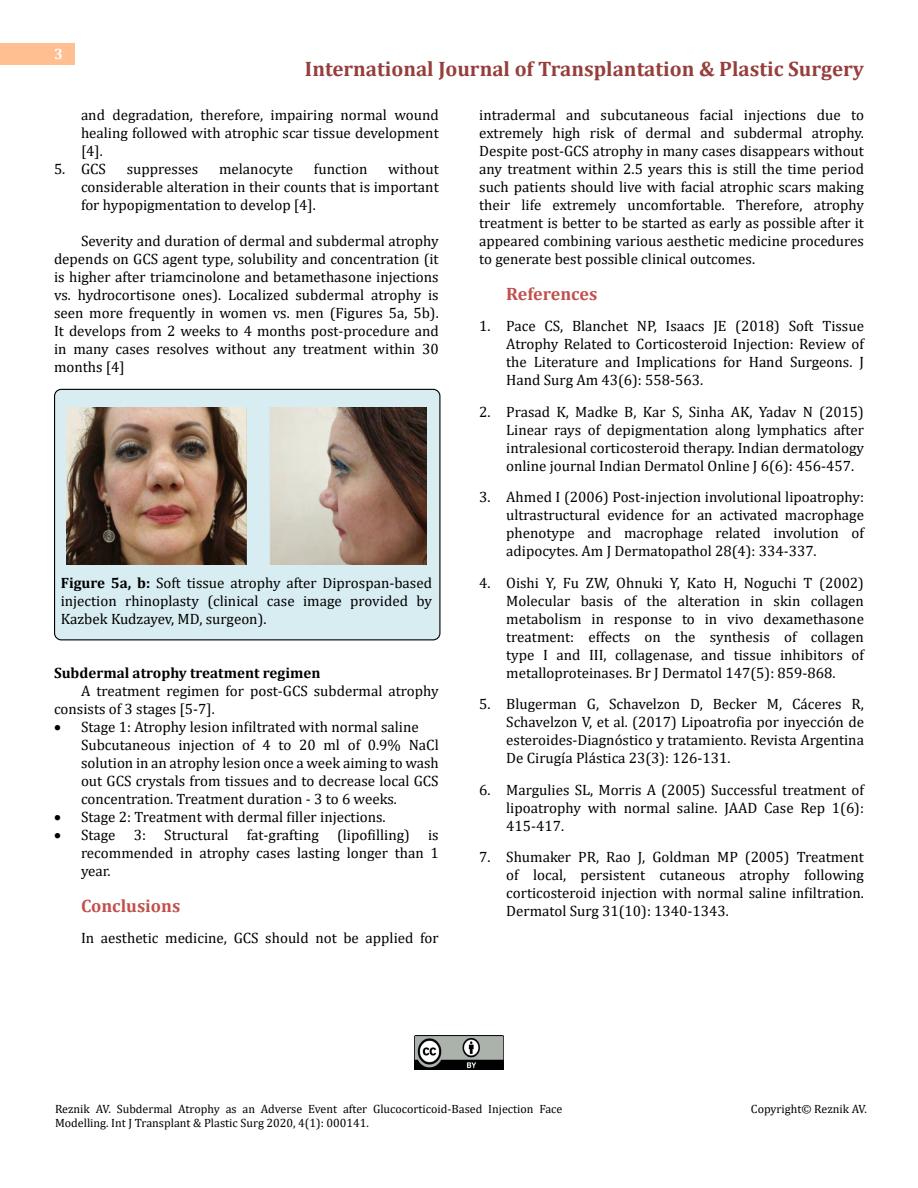
<style>
.page{position:relative;width:918px;height:1188px;background:#fff}
.page>*{position:absolute;margin:0;border:0;box-sizing:border-box;transform-origin:0 0}
.t1{font:700 21px "Cambria";color:#953f3c}
.t2{font:700 18px "Cambria";color:#c0504d}
.t3{font:15px/18px "Cambria";color:#000;text-align:justify}
.t4{font:700 15px "Cambria";color:#000}
.t5{font:700 15px "Cambria";color:#fff}
.t6{font:12px/14.4px "Cambria";color:#000}
.s1{font-weight:700}
</style>
<div class="page">
<div style="left:0;top:43px;width:75px;height:21px;background:#ffbf91"></div>
<div style="left:55px;top:389px;width:385px;height:251px;background:#d8edf2;border-radius:7px"></div>
<div style="left:54px;top:389px;width:386px;height:251px;border:1px solid #000;border-radius:7px"></div>
<img style="left:66px;top:408px;width:360px;height:157px">
<img style="left:415px;top:1036px;width:88px;height:33px">
<p class="t5" style="left:54px;top:44px;width:10px">3</p>
<h1 class="t1" style="left:305px;top:54px;width:561px">International Journal of Transplantation &amp; Plastic Surgery</h1>
<p class="t3" style="left:81px;top:105px;width:359px">and degradation, therefore, impairing normal wound healing followed with atrophic scar tissue development [4].</p>
<p class="t3" style="left:54px;top:159px;width:53px">5. GCS</p>
<p class="t3" style="left:127px;top:159px;width:73px">suppresses</p>
<p class="t3" style="left:219px;top:159px;width:75px">melanocyte</p>
<p class="t3" style="left:314px;top:159px;width:55px">function</p>
<p class="t3" style="left:81px;top:159px;width:359px;text-indent:307px">without considerable alteration in their counts that is important for hypopigmentation to develop [4].</p>
<p class="t3" style="left:54px;top:231px;width:386px;text-indent:27px">Severity and duration of dermal and subdermal atrophy depends on GCS agent type, solubility and concentration (it is higher after triamcinolone and betamethasone injections vs. hydrocortisone ones). Localized subdermal atrophy is seen more frequently in women vs. men (Figures 5a, 5b).<br>It develops from 2 weeks to 4 months post-procedure and in many cases resolves without any treatment within 30 months [4]</p>
<p class="t3" style="left:61px;top:573px;width:373px"><span class="s1">Figure 5a, b:</span> Soft tissue atrophy after Diprospan-based injection rhinoplasty (clinical case image provided by Kazbek Kudzayev, MD, surgeon).</p>
<p class="t4" style="left:54px;top:662px;width:268px">Subdermal atrophy treatment regimen</p>
<p class="t3" style="left:54px;top:681px;width:386px;text-indent:27px">A treatment regimen for post-GCS subdermal atrophy consists of 3 stages [5-7].</p>
<p class="t3" style="left:81px;top:717px;width:359px;text-align:left;text-indent:-27px">• Stage 1: Atrophy lesion infiltrated with normal saline Subcutaneous injection of 4 to 20 ml of 0.9% NaCl solution in an atrophy lesion once a week aiming to wash out GCS crystals from tissues and to decrease local GCS concentration. Treatment duration - 3 to 6 weeks.</p>
<p class="t3" style="left:54px;top:807px;width:333px">• Stage 2: Treatment with dermal filler injections.</p>
<p class="t3" style="left:81px;top:825px;width:359px;text-indent:-27px">• Stage 3: Structural fat-grafting (lipofilling) is recommended in atrophy cases lasting longer than 1 year.</p>
<p class="t2" style="left:81px;top:893px;width:101px">Conclusions</p>
<p class="t3" style="left:81px;top:929px;width:359px">In aesthetic medicine, GCS should not be applied for</p>
<p class="t3" style="left:479px;top:105px;width:386px">intradermal and subcutaneous facial injections due to extremely high risk of dermal and subdermal atrophy.<br>Despite post-GCS atrophy in many cases disappears without any treatment within 2.5 years this is still the time period such patients should live with facial atrophic scars making their life extremely uncomfortable. Therefore, atrophy treatment is better to be started as early as possible after it appeared combining various aesthetic medicine procedures to generate best possible clinical outcomes.</p>
<p class="t2" style="left:506px;top:281px;width:93px">References</p>
<p class="t3" style="left:506px;top:317px;width:359px;text-indent:-27px">1. Pace CS, Blanchet NP, Isaacs JE (2018) Soft Tissue Atrophy Related to Corticosteroid Injection: Review of the Literature and Implications for Hand Surgeons. J Hand Surg Am 43(6): 558-563.</p>
<p class="t3" style="left:506px;top:402px;width:359px;text-indent:-27px">2. Prasad K, Madke B, Kar S, Sinha AK, Yadav N (2015)<br>Linear rays of depigmentation along lymphatics after intralesional corticosteroid therapy. Indian dermatology online journal Indian Dermatol Online J 6(6): 456-457.</p>
<p class="t3" style="left:506px;top:488px;width:359px;text-indent:-27px">3. Ahmed I (2006) Post-injection involutional lipoatrophy: ultrastructural evidence for an activated macrophage phenotype and macrophage related involution of adipocytes. Am J Dermatopathol 28(4): 334-337.</p>
<p class="t3" style="left:506px;top:573px;width:359px;text-indent:-27px">4. Oishi Y, Fu ZW, Ohnuki Y, Kato H, Noguchi T (2002)<br>Molecular basis of the alteration in skin collagen metabolism in response to in vivo dexamethasone treatment: effects on the synthesis of collagen type I and III, collagenase, and tissue inhibitors of metalloproteinases. Br J Dermatol 147(5): 859-868.</p>
<p class="t3" style="left:506px;top:695px;width:359px;text-indent:-27px">5. Blugerman G, Schavelzon D, Becker M, Cáceres R, Schavelzon V, et al. (2017) Lipoatrofia por inyección de esteroides-Diagnóstico y tratamiento. Revista Argentina De Cirugía Plástica 23(3): 126-131.</p>
<p class="t3" style="left:506px;top:780px;width:359px;text-indent:-27px">6. Margulies SL, Morris A (2005) Successful treatment of lipoatrophy with normal saline. JAAD Case Rep 1(6):<br>415-417.</p>
<p class="t3" style="left:506px;top:848px;width:359px;text-indent:-27px">7. Shumaker PR, Rao J, Goldman MP (2005) Treatment of local, persistent cutaneous atrophy following corticosteroid injection with normal saline infiltration.<br>Dermatol Surg 31(10): 1340-1343.</p>
<p class="t6" style="left:55px;top:1102px;width:509px">Reznik AV. Subdermal Atrophy as an Adverse Event after Glucocorticoid-Based Injection Face<br>Modelling. Int J Transplant &amp; Plastic Surg 2020, 4(1): 000141.</p>
<p class="t6" style="left:751px;top:1102px;width:118px">Copyright© Reznik AV.</p>
</div>
